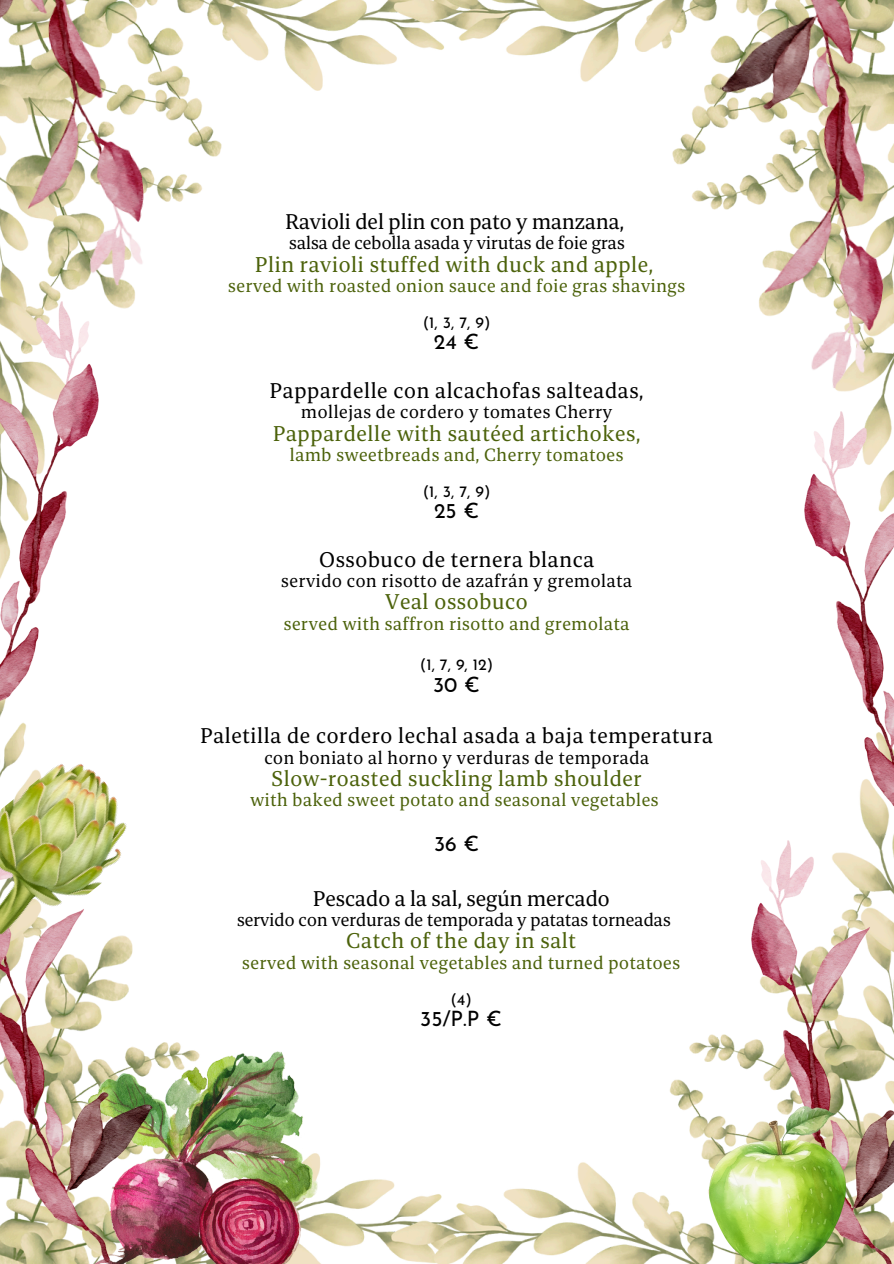
<style>
.page{position:relative;width:894px;height:1264px;background:#fff}
.page>*{position:absolute;margin:0;border:0;box-sizing:border-box;transform-origin:0 0}
.t1{font:21.15px "Bespoke Serif";color:#4c620b}
.t2{font:21.15px "Bespoke Serif";color:#000}
.t3{font:21.15px "Bespoke Serif";letter-spacing:-.03em;color:#000}
.t4{font:21.15px "Josefin Sans";color:#000}
.t5{font:17.7px "Bespoke Serif";color:#4c620b}
.t6{font:17.7px "Bespoke Serif";color:#000}
.t7{font:17.7px "Bespoke Serif";letter-spacing:-.03em;color:#000}
.t8{font:15.9px "Josefin Sans";color:#000}
</style>
<div class="page">
<img style="left:0;top:0;width:889px;height:1263px">
<img style="left:73px;top:1051px;width:248px;height:212px">
<img style="left:0;top:955px;width:152px;height:307px">
<img style="left:0;top:301px;width:98px;height:440px">
<img style="left:804px;top:411px;width:89px;height:429px">
<img style="left:751px;top:840px;width:142px;height:423px">
<img style="left:684px;top:0;width:209px;height:392px">
<img style="left:0;top:0;width:153px;height:301px">
<img style="left:0;top:748px;width:153px;height:207px">
<img style="left:707px;top:1106px;width:138px;height:157px">
<p class="t3" style="left:285px;top:208px;width:340px">Ravioli del plin con pato y manzana,</p>
<p class="t7" style="left:289px;top:231px;width:337px">salsa de cebolla asada y virutas de foie gras</p>
<p class="t1" style="left:254px;top:250px;width:400px">Plin ravioli stuffed with duck and apple,</p>
<p class="t5" style="left:228px;top:274px;width:459px">served with roasted onion sauce and foie gras shavings</p>
<p class="t8" style="left:423px;top:316px;width:69px">(1, 3, 7, 9)</p>
<p class="t4" style="left:434px;top:333px;width:47px">24 €</p>
<h3 class="t2" style="left:269px;top:376px;width:375px">Pappardelle con alcachofas salteadas,</h3>
<h3 class="t6" style="left:301px;top:400px;width:313px">mollejas de cordero y tomates Cherry</h3>
<h3 class="t1" style="left:273px;top:419px;width:369px">Pappardelle with sautéed artichokes,</h3>
<h3 class="t5" style="left:289px;top:443px;width:335px">lamb sweetbreads and, Cherry tomatoes</h3>
<p class="t8" style="left:423px;top:485px;width:69px">(1, 3, 7, 9)</p>
<p class="t4" style="left:434px;top:502px;width:47px">25 €</p>
<h2 class="t2" style="left:319px;top:545px;width:277px">Ossobuco de ternera blanca</h2>
<h2 class="t6" style="left:281px;top:569px;width:353px">servido con risotto de azafrán y gremolata</h2>
<h2 class="t1" style="left:385px;top:588px;width:144px">Veal ossobuco</h2>
<h2 class="t5" style="left:283px;top:612px;width:348px">served with saffron risotto and gremolata</h2>
<p class="t8" style="left:420px;top:658px;width:75px">(1, 7, 9, 12)</p>
<p class="t4" style="left:433px;top:675px;width:48px">30 €</p>
<h3 class="t2" style="left:200px;top:722px;width:514px">Paletilla de cordero lechal asada a baja temperatura</h3>
<h3 class="t6" style="left:264px;top:745px;width:387px">con boniato al horno y verduras de temporada</h3>
<h3 class="t1" style="left:271px;top:764px;width:372px">Slow-roasted suckling lamb shoulder</h3>
<h3 class="t5" style="left:250px;top:788px;width:410px">with baked sweet potato and seasonal vegetables</h3>
<p class="t4" style="left:434px;top:835px;width:47px">36 €</p>
<p class="t3" style="left:313px;top:884px;width:298px">Pescado a la sal, según mercado</p>
<p class="t7" style="left:236px;top:908px;width:435px">servido con verduras de temporada y patatas torneadas</p>
<p class="t1" style="left:346px;top:927px;width:232px">Catch of the day in salt</p>
<p class="t5" style="left:242px;top:950px;width:440px">served with seasonal vegetables and turned potatoes</p>
<h2 class="t8" style="left:450px;top:992px;width:23px">(4)</h2>
<h2 class="t4" style="left:420px;top:1010px;width:83px">35/P.P €</h2>
</div>
